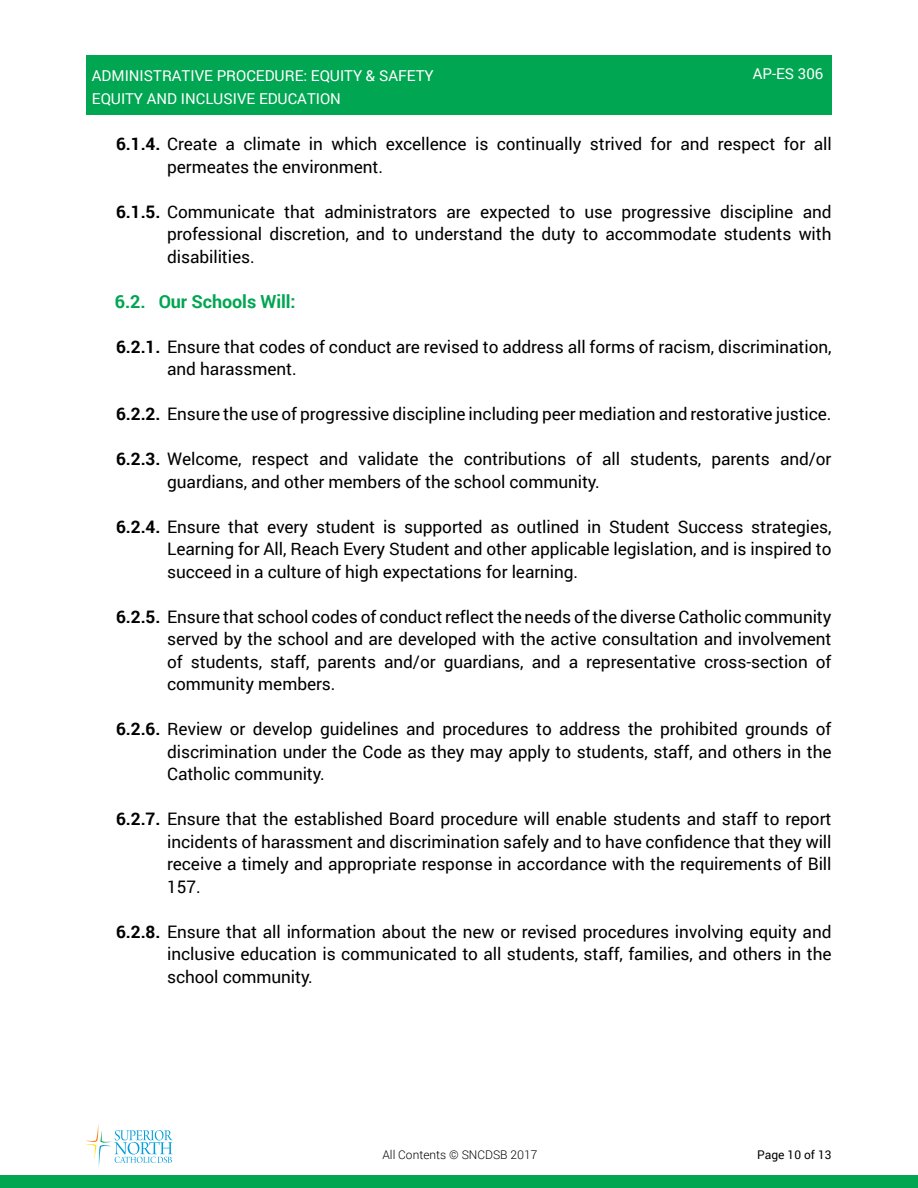
<style>
.page{position:relative;width:918px;height:1188px;background:#fff}
.page>*{position:absolute;margin:0;border:0;box-sizing:border-box;transform-origin:0 0}
.t1{font:700 18px "Roboto";letter-spacing:-.005em;color:#00a651}
.t2{font:17.25px/22.5px "Roboto";letter-spacing:-.005em;color:#000;text-align:justify}
.t3{font:15px/22.5px "Roboto";color:#fff}
.t4{font:300 12px "Roboto";color:#000}
.t5{font:12px "Roboto";color:#000}
.s1{font-weight:700}
</style>
<div class="page">
<div style="left:86px;top:55px;width:746px;height:60px;background:#00a651"></div>
<div style="left:0;top:1175px;width:918px;height:13px;background:#00a651"></div>
<svg style="left:86px;top:1125px;width:87px;height:43px"></svg>
<p class="t3" style="left:92px;top:64px;width:343px">ADMINISTRATIVE PROCEDURE: EQUITY &amp; SAFETY<br>EQUITY AND INCLUSIVE EDUCATION</p>
<p class="t3" style="left:753px;top:62px;width:72px">AP-ES 306</p>
<p class="t2" style="left:167px;top:132px;width:666px;text-indent:-51px"><span class="s1">6.1.4.</span> Create a climate in which excellence is continually strived for and respect for all permeates the environment.</p>
<p class="t2" style="left:167px;top:200px;width:666px;text-indent:-51px"><span class="s1">6.1.5.</span> Communicate that administrators are expected to use progressive discipline and professional discretion, and to understand the duty to accommodate students with disabilities.</p>
<p class="t1" style="left:115px;top:288px;width:182px">6.2. Our Schools Will:</p>
<p class="t2" style="left:167px;top:335px;width:666px;text-indent:-51px"><span class="s1">6.2.1.</span> Ensure that codes of conduct are revised to address all forms of racism, discrimination, and harassment.</p>
<p class="t2" style="left:116px;top:402px;width:717px"><span class="s1">6.2.2.</span> Ensure the use of progressive discipline including peer mediation and restorative justice.</p>
<p class="t2" style="left:167px;top:447px;width:666px;text-indent:-51px"><span class="s1">6.2.3.</span> Welcome, respect and validate the contributions of all students, parents and/or guardians, and other members of the school community.</p>
<p class="t2" style="left:167px;top:515px;width:666px;text-indent:-51px"><span class="s1">6.2.4.</span> Ensure that every student is supported as outlined in Student Success strategies, Learning for All, Reach Every Student and other applicable legislation, and is inspired to succeed in a culture of high expectations for learning.</p>
<p class="t2" style="left:167px;top:605px;width:666px;text-indent:-51px"><span class="s1">6.2.5.</span> Ensure that school codes of conduct reflect the needs of the diverse Catholic community served by the school and are developed with the active consultation and involvement of students, staff, parents and/or guardians, and a representative cross-section of community members.</p>
<p class="t2" style="left:167px;top:717px;width:666px;text-indent:-51px"><span class="s1">6.2.6.</span> Review or develop guidelines and procedures to address the prohibited grounds of discrimination under the Code as they may apply to students, staff, and others in the Catholic community.</p>
<p class="t2" style="left:167px;top:807px;width:666px;text-indent:-51px"><span class="s1">6.2.7.</span> Ensure that the established Board procedure will enable students and staff to report incidents of harassment and discrimination safely and to have confidence that they will receive a timely and appropriate response in accordance with the requirements of Bill 157.</p>
<p class="t2" style="left:167px;top:920px;width:666px;text-indent:-51px"><span class="s1">6.2.8.</span> Ensure that all information about the new or revised procedures involving equity and inclusive education is communicated to all students, staff, families, and others in the school community.</p>
<p class="t4" style="left:382px;top:1146px;width:157px">All Contents © SNCDSB 2017</p>
<p class="t5" style="left:757px;top:1146px;width:76px">Page 10 of 13</p>
</div>
